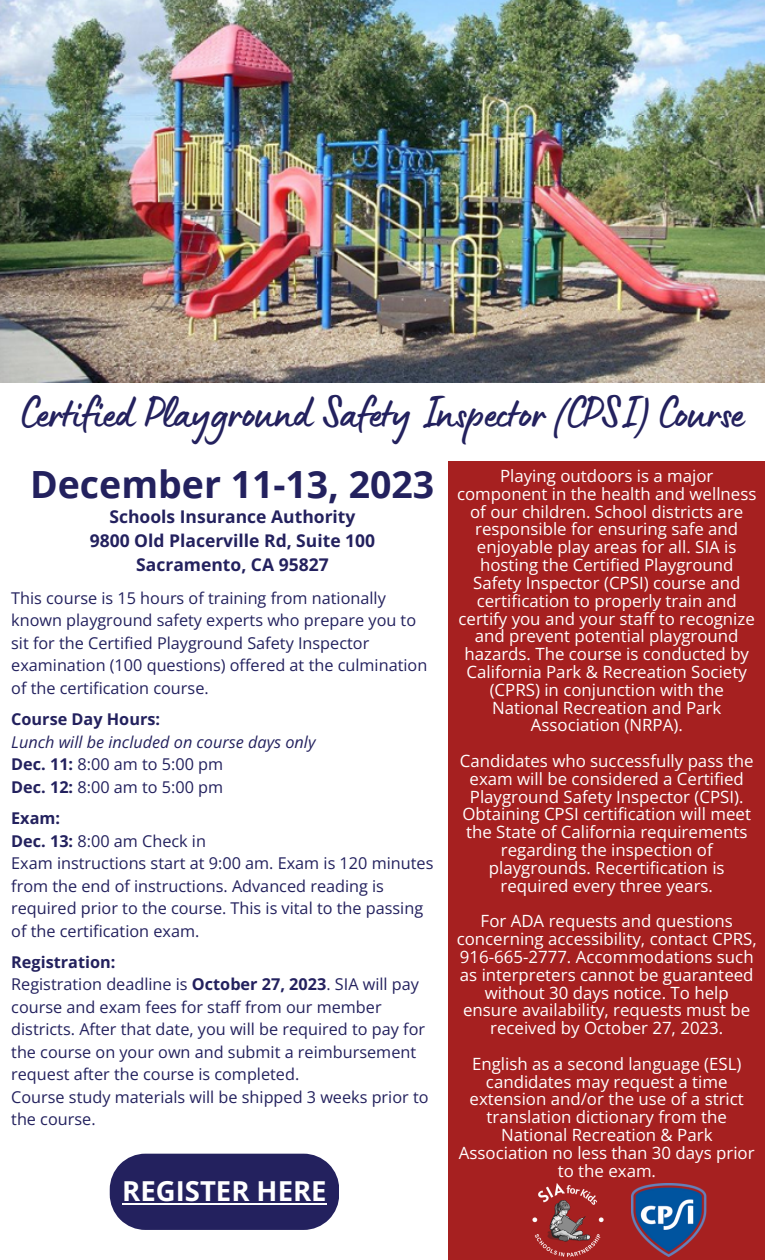
<style>
.page{position:relative;width:765px;height:1260px;background:#fff}
.page>*{position:absolute;margin:0;border:0;box-sizing:border-box;transform-origin:0 0}
.t1{font:46.25px "Lumios Marker";letter-spacing:-.005em;color:#23215e}
.t2{font:700 37.5px "Open Sans";color:#23215e}
.t3{font:700 27.5px "Open Sans";color:#fff}
.t4{font:700 17.5px "Open Sans";color:#23215e}
.t5{font:16.88px/17.8px "Open Sans";color:#fff;text-align:center}
.t6{font:16.25px/22.5px "Open Sans";color:#23215e}
.t7{font:italic 16.25px "Open Sans";color:#23215e}
.t8{font:700 16.25px "Open Sans";color:#23215e}
.s1{font-weight:700}
</style>
<div class="page">
<img style="left:0;top:0;width:765px;height:382px">
<div style="left:448px;top:462px;width:317px;height:798px;background:#a62020"></div>
<img style="left:631px;top:1183px;width:76px;height:74px">
<img style="left:533px;top:1183px;width:70px;height:74px">
<svg style="left:110px;top:1154px;width:229px;height:76px;background:#302e67"></svg>
<hr style="left:122px;top:1203px;width:205px;height:2px;background:#fff">
<p class="t1" style="left:21px;top:398px;width:724px">Certified Playground Safety Inspector (CPSI) Course</p>
<p class="t2" style="left:30px;top:458px;width:406px">December 11-13, 2023</p>
<p class="t4" style="left:109px;top:504px;width:247px">Schools Insurance Authority</p>
<p class="t4" style="left:90px;top:528px;width:287px">9800 Old Placerville Rd, Suite 100</p>
<p class="t4" style="left:136px;top:553px;width:194px">Sacramento, CA 95827</p>
<p class="t5" style="left:457px;top:467px;width:301px">Playing outdoors is a major component in the health and wellness of our children. School districts are responsible for ensuring safe and enjoyable play areas for all. SIA is hosting the Certified Playground Safety Inspector (CPSI) course and certification to properly train and certify you and your staff to recognize and prevent potential playground hazards. The course is conducted by California Park &amp; Recreation Society (CPRS) in conjunction with the National Recreation and Park Association (NRPA).</p>
<p class="t5" style="left:460px;top:752px;width:295px">Candidates who successfully pass the exam will be considered a Certified Playground Safety Inspector (CPSI).<br>Obtaining CPSI certification will meet the State of California requirements regarding the inspection of playgrounds. Recertification is required every three years.</p>
<p class="t5" style="left:457px;top:912px;width:302px">For ADA requests and questions concerning accessibility, contact CPRS, 916-665-2777. Accommodations such as interpreters cannot be guaranteed without 30 days notice. To help ensure availability, requests must be received by October 27, 2023.</p>
<p class="t5" style="left:459px;top:1054px;width:297px">English as a second language (ESL) candidates may request a time extension and/or the use of a strict translation dictionary from the<br>National Recreation &amp; Park<br>Association no less than 30 days prior to the exam.</p>
<p class="t6" style="left:11px;top:586px;width:418px">This course is 15 hours of training from nationally known playground safety experts who prepare you to sit for the Certified Playground Safety Inspector examination (100 questions) offered at the culmination of the certification course.</p>
<p class="t8" style="left:11px;top:708px;width:150px">Course Day Hours:</p>
<p class="t7" style="left:11px;top:730px;width:306px">Lunch will be included on course days only</p>
<p class="t6" style="left:11px;top:753px;width:214px"><span class="s1">Dec. 11:</span> 8:00 am to 5:00 pm</p>
<p class="t6" style="left:11px;top:775px;width:214px"><span class="s1">Dec. 12:</span> 8:00 am to 5:00 pm</p>
<p class="t8" style="left:11px;top:807px;width:50px">Exam:</p>
<p class="t6" style="left:11px;top:829px;width:196px"><span class="s1">Dec. 13:</span> 8:00 am Check in</p>
<p class="t6" style="left:11px;top:851px;width:424px">Exam instructions start at 9:00 am. Exam is 120 minutes from the end of instructions. Advanced reading is required prior to the course. This is vital to the passing of the certification exam.</p>
<p class="t8" style="left:11px;top:951px;width:106px">Registration:</p>
<p class="t6" style="left:11px;top:973px;width:415px">Registration deadline is <span class="s1">October 27, 2023</span>. SIA will pay course and exam fees for staff from our member districts. After that date, you will be required to pay for the course on your own and submit a reimbursement request after the course is completed.</p>
<p class="t6" style="left:11px;top:1085px;width:419px">Course study materials will be shipped 3 weeks prior to the course.</p>
<p class="t3" style="left:122px;top:1172px;width:206px">REGISTER HERE</p>
</div>
